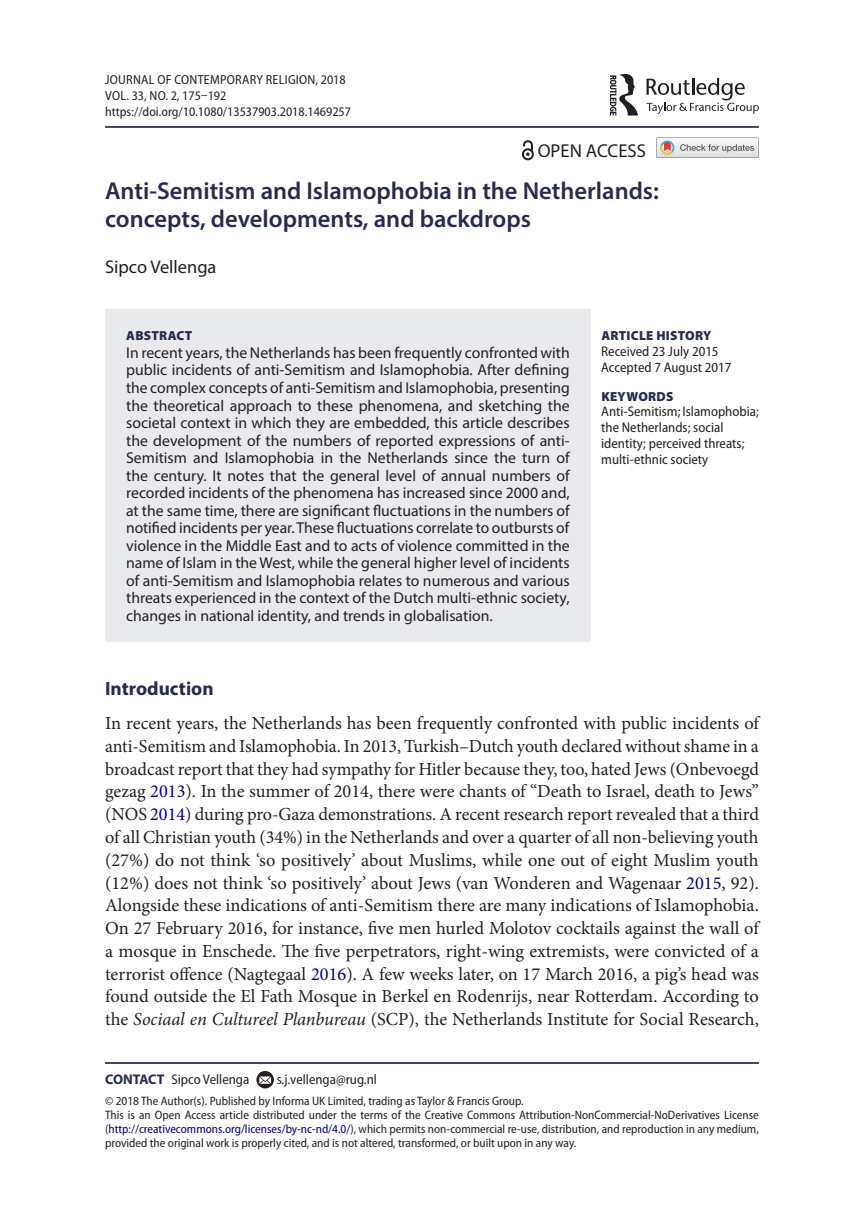
<style>
.page{position:relative;width:864px;height:1231px;background:#fff}
.page>*{position:absolute;margin:0;border:0;box-sizing:border-box;transform-origin:0 0}
.t1{font:600 24.5px/28px "Myriad Pro";color:#262c4d}
.t2{font:700 19.25px "Myriad Pro";color:#262c4d}
.t3{font:18.72px "Myriad Pro";color:#231f20}
.t4{font:18.38px/22.8px "Minion Pro";letter-spacing:-.005em;color:#231f20;text-align:justify}
.t5{font:18.38px "Myriad Pro";color:#231f20}
.t6{font:15.75px/17.5px "Myriad Pro";color:#231f20;text-align:justify}
.t7{font:semi-condensed 14px/15.8px "Myriad Pro";color:#231f20}
.t8{font:semi-condensed 13.12px/15.8px "Myriad Pro";color:#231f20}
.t9{font:900 13.12px "Myriad Pro";letter-spacing:.02em;color:#262c4d}
.t10{font:semi-condensed 12.25px/14px "Myriad Pro";color:#231f20}
.s1{color:#000080}
.s2{font-style:italic}
.s3{font-weight:700;font-stretch:normal;color:#262c4d}
</style>
<div class="page">
<hr style="left:105px;top:126px;width:653px;height:2px;background:#262c4d">
<div style="left:105px;top:309px;width:485px;height:333px;background:#e9eaed"></div>
<hr style="left:105px;top:1061px;width:653px;height:2px;background:#262c4d">
<svg style="left:256px;top:1070px;width:18px;height:18px"></svg>
<svg style="left:259px;top:1076px;width:12px;height:7px"></svg>
<svg style="left:646px;top:78px;width:112px;height:36px"></svg>
<svg style="left:609px;top:74px;width:28px;height:42px"></svg>
<svg style="left:521px;top:140px;width:12px;height:20px"></svg>
<svg style="left:656px;top:137px;width:102px;height:21px"></svg>
<p class="t8" style="left:105px;top:72px;width:247px">Journal of Contemporary Religion, 2018<br>VOL. 33, NO. 2, 175–192 https://doi.org/10.1080/13537903.2018.1469257</p>
<p class="t3" style="left:537px;top:140px;width:110px">OPEN ACCESS</p>
<h1 class="t1" style="left:105px;top:177px;width:555px">Anti-Semitism and Islamophobia in the Netherlands: concepts, developments, and backdrops</h1>
<p class="t5" style="left:105px;top:256px;width:113px">Sipco Vellenga</p>
<p class="t9" style="left:126px;top:328px;width:68px">ABSTRACT</p>
<p class="t6" style="left:126px;top:343px;width:445px">In recent years, the Netherlands has been frequently confronted with public incidents of anti-Semitism and Islamophobia. After defining the complex concepts of anti-Semitism and Islamophobia, presenting the theoretical approach to these phenomena, and sketching the societal context in which they are embedded, this article describes the development of the numbers of reported expressions of anti-Semitism and Islamophobia in the Netherlands since the turn of the century. It notes that the general level of annual numbers of recorded incidents of the phenomena has increased since 2000 and, at the same time, there are significant fluctuations in the numbers of notified incidents per year. These fluctuations correlate to outbursts of violence in the Middle East and to acts of violence committed in the name of Islam in the West, while the general higher level of incidents of anti-Semitism and Islamophobia relates to numerous and various threats experienced in the context of the Dutch multi-ethnic society, changes in national identity, and trends in globalisation.</p>
<p class="t9" style="left:601px;top:328px;width:111px">ARTICLE HISTORY</p>
<p class="t7" style="left:601px;top:344px;width:132px">Received 23 July 2015<br>Accepted 7 August 2017</p>
<p class="t9" style="left:601px;top:389px;width:74px">KEYWORDS</p>
<p class="t7" style="left:601px;top:404px;width:159px">Anti-Semitism; Islamophobia; the Netherlands; social identity; perceived threats; multi-ethnic society</p>
<p class="t2" style="left:105px;top:676px;width:110px">Introduction</p>
<p class="t4" style="left:105px;top:712px;width:655px">In recent years, the Netherlands has been frequently confronted with public incidents of anti-Semitism and Islamophobia. In 2013, Turkish–Dutch youth declared without shame in a broadcast report that they had sympathy for Hitler because they, too, hated Jews (Onbevoegd gezag <span class="s1">2013</span>). In the summer of 2014, there were chants of “Death to Israel, death to Jews” (NOS <span class="s1">2014</span>) during pro-Gaza demonstrations. A recent research report revealed that a third of all Christian youth (34%) in the Netherlands and over a quarter of all non-believing youth (27%) do not think ‘so positively’ about Muslims, while one out of eight Muslim youth (12%) does not think ‘so positively’ about Jews (van Wonderen and Wagenaar <span class="s1">2015</span>, 92).<br>Alongside these indications of anti-Semitism there are many indications of Islamophobia.<br>On 27 February 2016, for instance, five men hurled Molotov cocktails against the wall of a mosque in Enschede. The five perpetrators, right-wing extremists, were convicted of a terrorist offence (Nagtegaal <span class="s1">2016</span>). A few weeks later, on 17 March 2016, a pig’s head was found outside the El Fath Mosque in Berkel en Rodenrijs, near Rotterdam. According to the <span class="s2">Sociaal en Cultureel Planbureau</span> (SCP), the Netherlands Institute for Social Research,</p>
<p class="t7" style="left:105px;top:1071px;width:146px"><span class="s3">CONTACT</span> Sipco Vellenga</p>
<p class="t7" style="left:276px;top:1071px;width:102px">s.j.vellenga@rug.nl</p>
<p class="t10" style="left:105px;top:1093px;width:655px">© 2018 The Author(s). Published by Informa UK Limited, trading as Taylor &amp; Francis Group.<br>This is an Open Access article distributed under the terms of the Creative Commons Attribution-NonCommercial-NoDerivatives License (<span class="s1">http://creativecommons.org/licenses/by-nc-nd/4.0/</span>), which permits non-commercial re-use, distribution, and reproduction in any medium, provided the original work is properly cited, and is not altered, transformed, or built upon in any way.</p>
</div>
